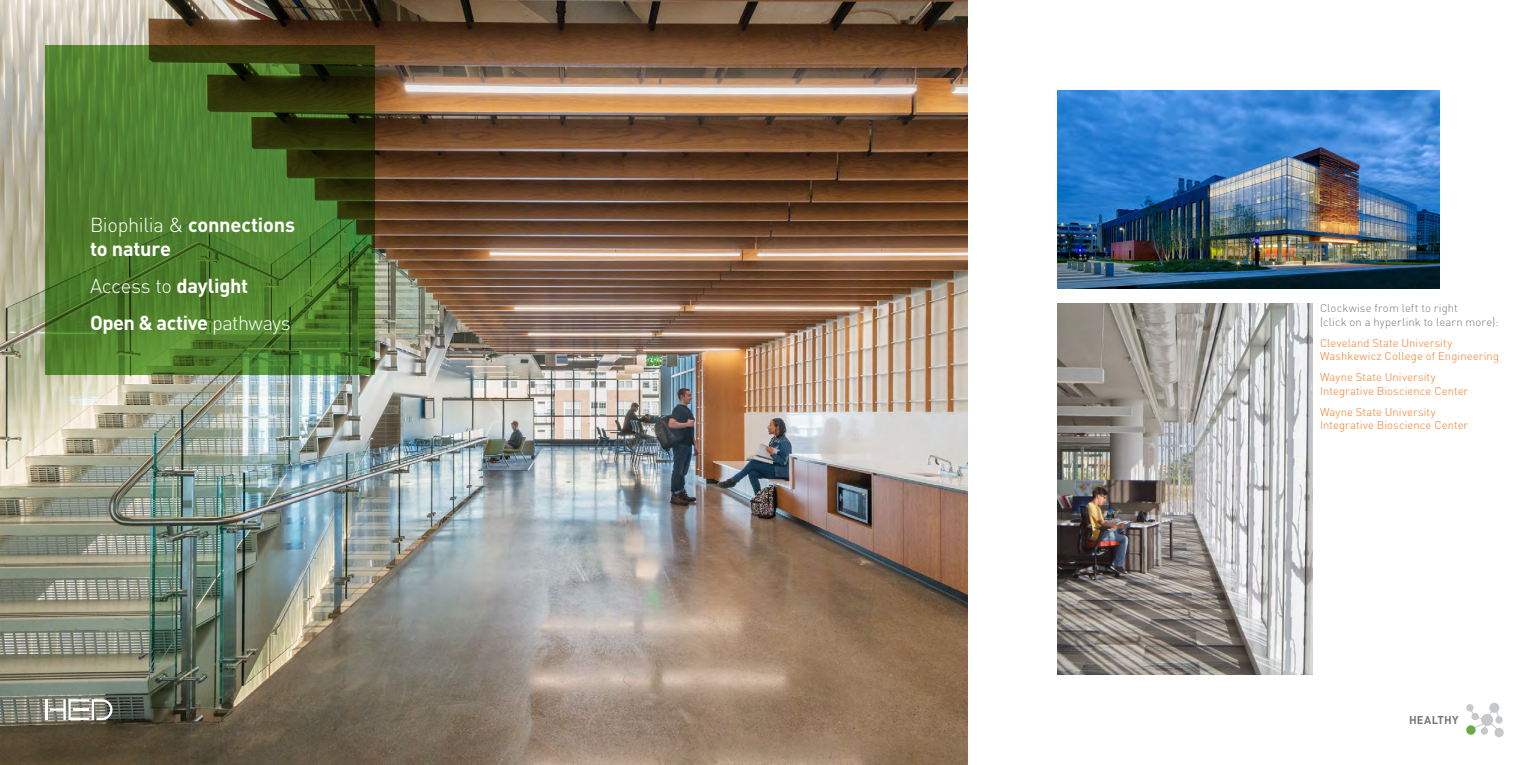
<style>
.page{position:relative;width:1530px;height:765px;background:#fff}
.page>*{position:absolute;margin:0;border:0;box-sizing:border-box;transform-origin:0 0}
.t1{font:700 20px/24px "DIN Pro";letter-spacing:-.015em;color:#fff}
.t2{font:300 11.25px/13.5px "DIN Pro";letter-spacing:.01em;color:#f47920}
.t3{font:300 11.25px/13.5px "DIN Pro";letter-spacing:.01em;color:#77787b}
.t4{font:700 11.25px "DIN Pro";letter-spacing:.02em;color:#77787b}
.s1{font-weight:300}
</style>
<div class="page">
<img style="left:0;top:0;width:968px;height:765px">
<hr style="left:45px;top:699px;width:2px;height:21px;background:#fff">
<svg style="left:50px;top:699px;width:62px;height:21px"></svg>
<svg style="left:45px;top:45px;width:330px;height:330px;background:#477027"></svg>
<img style="left:1058px;top:90px;width:382px;height:199px">
<img style="left:1058px;top:304px;width:254px;height:371px">
<div style="left:1495px;top:716px;width:8px;height:8px;background:#e0e1e2;border-radius:50%"></div>
<div style="left:1489px;top:703px;width:10px;height:10px;background:#c7c8ca;border-radius:50%"></div>
<div style="left:1466px;top:704px;width:8px;height:7px;background:#c7c8ca;border-radius:50%"></div>
<svg style="left:1466px;top:725px;width:10px;height:10px"></svg>
<svg style="left:1469px;top:708px;width:33px;height:25px"></svg>
<div style="left:1494px;top:728px;width:10px;height:9px;background:#c7c8ca;border-radius:50%"></div>
<div style="left:1481px;top:727px;width:7px;height:8px;background:#c7c8ca;border-radius:50%"></div>
<div style="left:1481px;top:714px;width:12px;height:12px;background:#c7c8ca;border-radius:50%"></div>
<h1 class="t1" style="left:90px;top:212px;width:207px"><span class="s1">Biophilia &amp;</span> connections to nature</h1>
<h1 class="t1" style="left:90px;top:267px;width:202px;line-height:37px"><span class="s1">Access to</span> daylight<br>Open &amp; active <span class="s1">pathways</span></h1>
<p class="t3" style="left:1320px;top:301px;width:180px">Clockwise from left to right<br>(click on a hyperlink to learn more):</p>
<p class="t2" style="left:1320px;top:336px;width:181px">Cleveland State University<br>Washkewicz College of Engineering</p>
<p class="t2" style="left:1320px;top:370px;width:150px">Wayne State University<br>Integrative Bioscience Center</p>
<p class="t2" style="left:1320px;top:405px;width:150px">Wayne State University<br>Integrative Bioscience Center</p>
<p class="t4" style="left:1409px;top:713px;width:51px">HEALTHY</p>
</div>
